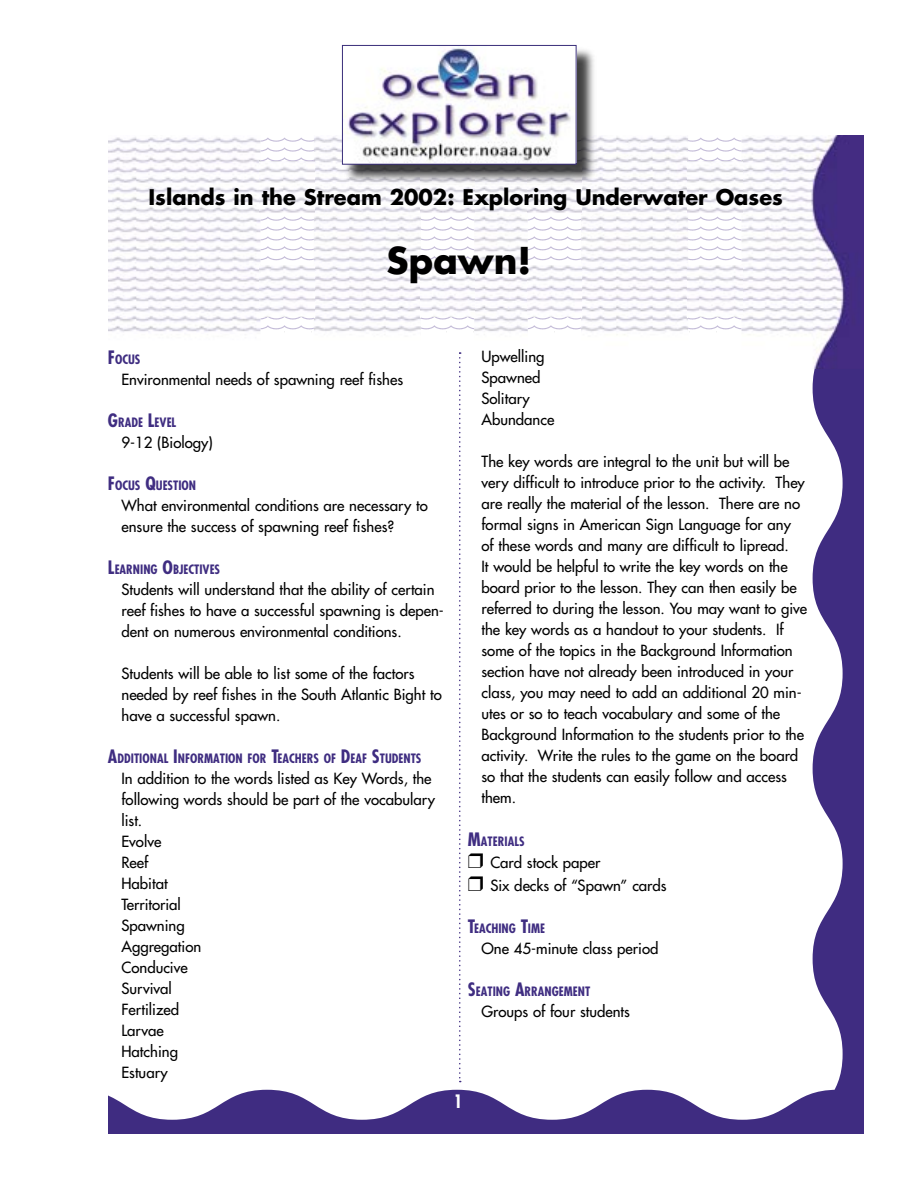
<style>
.page{position:relative;width:918px;height:1188px;background:#fff}
.page>*{position:absolute;margin:0;border:0;box-sizing:border-box;transform-origin:0 0}
.headers{font:700 36px "Futura";color:#000}
.body_text_lists{font:700 21px "Futura";color:#000}
.t1{font:700 condensed 18px "Futura";color:#fff}
.body_text_lists-2{font:15px/21px "Futura";color:#000}
.Sub_head{font:700 condensed 12.6px "Futura";color:#3f2d81}
.s1{font-size:18px}
</style>
<div class="page">
<svg style="left:261px;top:256px;width:52px;height:4px"></svg>
<svg style="left:261px;top:246px;width:52px;height:4px"></svg>
<svg style="left:261px;top:217px;width:52px;height:23px"></svg>
<svg style="left:421px;top:256px;width:53px;height:4px"></svg>
<svg style="left:421px;top:246px;width:53px;height:4px"></svg>
<svg style="left:421px;top:217px;width:53px;height:23px"></svg>
<svg style="left:528px;top:256px;width:53px;height:4px"></svg>
<svg style="left:528px;top:246px;width:53px;height:4px"></svg>
<svg style="left:528px;top:217px;width:53px;height:23px"></svg>
<svg style="left:689px;top:256px;width:52px;height:4px"></svg>
<svg style="left:689px;top:246px;width:52px;height:4px"></svg>
<svg style="left:689px;top:217px;width:52px;height:23px"></svg>
<svg style="left:261px;top:137px;width:52px;height:24px"></svg>
<svg style="left:689px;top:137px;width:52px;height:24px"></svg>
<svg style="left:261px;top:318px;width:52px;height:14px"></svg>
<svg style="left:421px;top:318px;width:53px;height:14px"></svg>
<svg style="left:528px;top:318px;width:53px;height:14px"></svg>
<svg style="left:689px;top:318px;width:52px;height:14px"></svg>
<svg style="left:813px;top:369px;width:51px;height:721px;fill:#3f2c81"></svg>
<svg style="left:108px;top:1090px;width:756px;height:44px"></svg>
<img style="left:108px;top:137px;width:153px;height:195px">
<img style="left:313px;top:135px;width:108px;height:197px">
<img style="left:474px;top:186px;width:54px;height:146px">
<img style="left:581px;top:136px;width:108px;height:199px">
<img style="left:741px;top:135px;width:123px;height:234px">
<img style="left:260px;top:161px;width:55px;height:52px">
<img style="left:420px;top:185px;width:55px;height:28px">
<img style="left:527px;top:185px;width:55px;height:28px">
<img style="left:688px;top:161px;width:54px;height:52px">
<img style="left:260px;top:265px;width:55px;height:53px">
<img style="left:420px;top:265px;width:55px;height:53px">
<img style="left:527px;top:265px;width:55px;height:53px">
<img style="left:688px;top:265px;width:54px;height:53px">
<div style="left:343px;top:46px;width:254px;height:139px;background:#000;opacity:.75"></div>
<img style="left:344px;top:47px;width:231px;height:115px">
<div style="left:342px;top:45px;width:235px;height:120px;border:1px solid #392e7a"></div>
<svg style="left:459px;top:352px;width:2px;height:730px"></svg>
<p class="body_text_lists" style="left:148px;top:183px;width:636px">Islands in the Stream 2002: Exploring Underwater Oases</p>
<p class="headers" style="left:387px;top:236px;width:146px">Spawn!</p>
<p class="Sub_head" style="left:108px;top:352px;width:34px"><span class="s1">F</span>OCUS</p>
<p class="body_text_lists-2" style="left:121px;top:369px;width:283px">Environmental needs of spawning reef fishes</p>
<p class="Sub_head" style="left:108px;top:415px;width:70px"><span class="s1">G</span>RADE <span class="s1">L</span>EVEL</p>
<p class="body_text_lists-2" style="left:121px;top:432px;width:93px">9-12 (Biology)</p>
<p class="Sub_head" style="left:108px;top:478px;width:90px"><span class="s1">F</span>OCUS <span class="s1">Q</span>UESTION</p>
<p class="body_text_lists-2" style="left:121px;top:495px;width:308px">What environmental conditions are necessary to ensure the success of spawning reef fishes?</p>
<p class="Sub_head" style="left:108px;top:562px;width:114px"><span class="s1">L</span>EARNING <span class="s1">O</span>BJECTIVES</p>
<p class="body_text_lists-2" style="left:121px;top:579px;width:324px">Students will understand that the ability of certain reef fishes to have a successful spawning is depen&shy;dent on numerous environmental conditions.</p>
<p class="body_text_lists-2" style="left:121px;top:663px;width:322px">Students will be able to list some of the factors needed by reef fishes in the South Atlantic Bight to have a successful spawn.</p>
<p class="Sub_head" style="left:108px;top:751px;width:315px"><span class="s1">A</span>DDITIONAL <span class="s1">I</span>NFORMATION FOR <span class="s1">T</span>EACHERS OF <span class="s1">D</span>EAF <span class="s1">S</span>TUDENTS</p>
<p class="body_text_lists-2" style="left:121px;top:768px;width:315px">In addition to the words listed as Key Words, the following words should be part of the vocabulary list.</p>
<p class="body_text_lists-2" style="left:121px;top:831px;width:41px">Evolve</p>
<p class="body_text_lists-2" style="left:121px;top:852px;width:28px">Reef</p>
<p class="body_text_lists-2" style="left:121px;top:873px;width:48px">Habitat</p>
<p class="body_text_lists-2" style="left:121px;top:894px;width:61px">Territorial</p>
<p class="body_text_lists-2" style="left:121px;top:915px;width:65px">Spawning</p>
<p class="body_text_lists-2" style="left:121px;top:936px;width:81px">Aggregation</p>
<p class="body_text_lists-2" style="left:121px;top:957px;width:68px">Conducive</p>
<p class="body_text_lists-2" style="left:121px;top:978px;width:52px">Survival</p>
<p class="body_text_lists-2" style="left:121px;top:999px;width:59px">Fertilized</p>
<p class="body_text_lists-2" style="left:121px;top:1020px;width:44px">Larvae</p>
<p class="body_text_lists-2" style="left:121px;top:1041px;width:58px">Hatching</p>
<p class="body_text_lists-2" style="left:121px;top:1062px;width:48px">Estuary</p>
<p class="body_text_lists-2" style="left:481px;top:346px;width:65px">Upwelling</p>
<p class="body_text_lists-2" style="left:481px;top:367px;width:61px">Spawned</p>
<p class="body_text_lists-2" style="left:481px;top:388px;width:50px">Solitary</p>
<p class="body_text_lists-2" style="left:481px;top:409px;width:74px">Abundance</p>
<p class="body_text_lists-2" style="left:481px;top:451px;width:327px">The key words are integral to the unit but will be very difficult to introduce prior to the activity. They are really the material of the lesson. There are no formal signs in American Sign Language for any<br>of these words and many are difficult to lipread.<br>It would be helpful to write the key words on the board prior to the lesson. They can then easily be referred to during the lesson. You may want to give the key words as a handout to your students. If some of the topics in the Background Information section have not already been introduced in your class, you may need to add an additional 20 min&shy;utes or so to teach vocabulary and some of the Background Information to the students prior to the activity. Write the rules to the game on the board so that the students can easily follow and access them.</p>
<p class="Sub_head" style="left:468px;top:833px;width:58px"><span class="s1">M</span>ATERIALS</p>
<p class="body_text_lists-2" style="left:490px;top:852px;width:112px">Card stock paper</p>
<p class="body_text_lists-2" style="left:490px;top:875px;width:178px">Six decks of “Spawn” cards</p>
<p class="Sub_head" style="left:468px;top:920px;width:79px"><span class="s1">T</span>EACHING <span class="s1">T</span>IME</p>
<p class="body_text_lists-2" style="left:481px;top:938px;width:178px">One 45-minute class period</p>
<p class="Sub_head" style="left:468px;top:983px;width:124px"><span class="s1">S</span>EATING <span class="s1">A</span>RRANGEMENT</p>
<p class="body_text_lists-2" style="left:481px;top:1001px;width:150px">Groups of four students</p>
<p class="t1" style="left:454px;top:1090px;width:10px">1</p>
</div>
